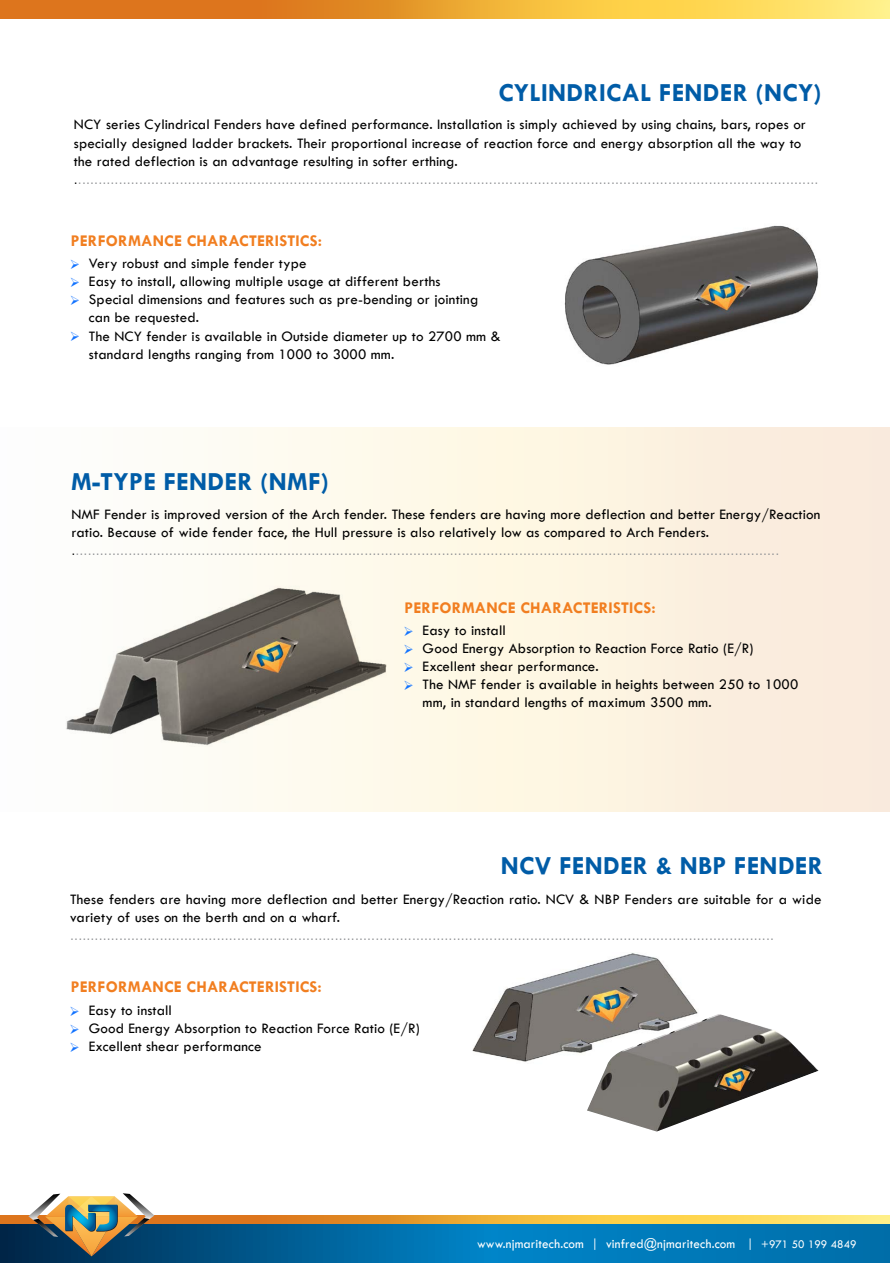
<style>
.page{position:relative;width:890px;height:1263px;background:#fff}
.page>*{position:absolute;margin:0;border:0;box-sizing:border-box;transform-origin:0 0}
.t1{font:700 26.25px "Tw Cen";letter-spacing:.01em;color:#005ca7}
.t2{font:700 16.5px "Tw Cen";letter-spacing:.01em;color:#f17e20}
.t3{font:15px/18px "Tw Cen";letter-spacing:.01em;color:#000}
.t4{font:300 14.1px "Helvetica Neue";color:#8f9194}
.t5{font:13.65px "Tw Cen";letter-spacing:.01em;color:#fff;scale:.96 1}
.t6{font:13.05px/18px "Wingdings";color:#1273ff;text-align:justify}
.s1{color:#000}
.s2{font-size:12px}
</style>
<div class="page">
<div style="left:0;top:428px;width:889px;height:383px;background:linear-gradient(to right,#fefffc,#fbecd7)"></div>
<svg style="left:0;top:1216px;width:889px;height:8px;background:#efaf3e"></svg>
<svg style="left:0;top:1224px;width:889px;height:39px;background:#006aa5"></svg>
<svg style="left:0;top:1px;width:889px;height:17px;background:#eca739"></svg>
<svg style="left:28px;top:1193px;width:126px;height:63px;background:#7b8375"></svg>
<img style="left:564px;top:225px;width:255px;height:140px">
<img style="left:66px;top:578px;width:321px;height:169px">
<img style="left:472px;top:953px;width:226px;height:109px">
<img style="left:586px;top:1014px;width:232px;height:117px">
<h1 class="t1" style="left:498px;top:77px;width:325px">CYLINDRICAL FENDER (NCY)</h1>
<p class="t3" style="left:74px;top:116px;width:733px">NCY series Cylindrical Fenders have defined performance. Installation is simply achieved by using chains, bars, ropes or specially designed ladder brackets. Their proportional increase of reaction force and energy absorption all the way to the rated deflection is an advantage resulting in softer erthing.</p>
<p class="t4" style="left:74px;top:167px;width:745px"><span class="s1">.</span>......................................................................................................................................................................................</p>
<p class="t2" style="left:71px;top:231px;width:252px">PERFORMANCE CHARACTERISTICS:</p>
<p class="t3" style="left:89px;top:255px;width:413px">Very robust and simple fender type<br>Easy to install, allowing multiple usage at different berths<br>Special dimensions and features such as pre-bending or jointing can be requested.<br>The NCY fender is available in Outside diameter up to 2700 mm &amp; standard lengths ranging from 1000 to 3000 mm.</p>
<p class="t6" style="left:70px;top:256px;width:12px">➢ ➢ ➢</p>
<h1 class="t1" style="left:71px;top:466px;width:259px">M-TYPE FENDER (NMF)</h1>
<p class="t3" style="left:71px;top:505px;width:750px">NMF Fender is improved version of the Arch fender. These fenders are having more deflection and better Energy/Reaction ratio. Because of wide fender face, the Hull pressure is also relatively low as compared to Arch Fenders.</p>
<p class="t4" style="left:71px;top:538px;width:709px"><span class="s1">.</span>.............................................................................................................................................................................</p>
<p class="t2" style="left:404px;top:597px;width:252px">PERFORMANCE CHARACTERISTICS:</p>
<p class="t3" style="left:422px;top:621px;width:377px">Easy to install<br>Good Energy Absorption to Reaction Force Ratio (E/R)<br>Excellent shear performance.<br>The NMF fender is available in heights between 250 to 1000 mm, in standard lengths of maximum 3500 mm.</p>
<p class="t6" style="left:403px;top:622px;width:12px">➢ ➢ ➢ ➢</p>
<h1 class="t1" style="left:500px;top:850px;width:324px">NCV FENDER &amp; NBP FENDER</h1>
<p class="t3" style="left:70px;top:890px;width:752px">These fenders are having more deflection and better Energy/Reaction ratio. NCV &amp; NBP Fenders are suitable for a wide variety of uses on the berth and on a wharf.</p>
<p class="t4" style="left:70px;top:923px;width:705px">.............................................................................................................................................................................</p>
<p class="t2" style="left:71px;top:977px;width:252px">PERFORMANCE CHARACTERISTICS:</p>
<p class="t3" style="left:89px;top:1001px;width:332px">Easy to install<br>Good Energy Absorption to Reaction Force Ratio (E/R)<br>Excellent shear performance</p>
<p class="t6" style="left:69px;top:1002px;width:12px">➢ ➢ ➢</p>
<p class="t5" style="left:477px;top:1236px;width:396px">www.njmaritech.com | vinfred@njmaritech.com | <span class="s2">+971 50 199 4849</span></p>
</div>
